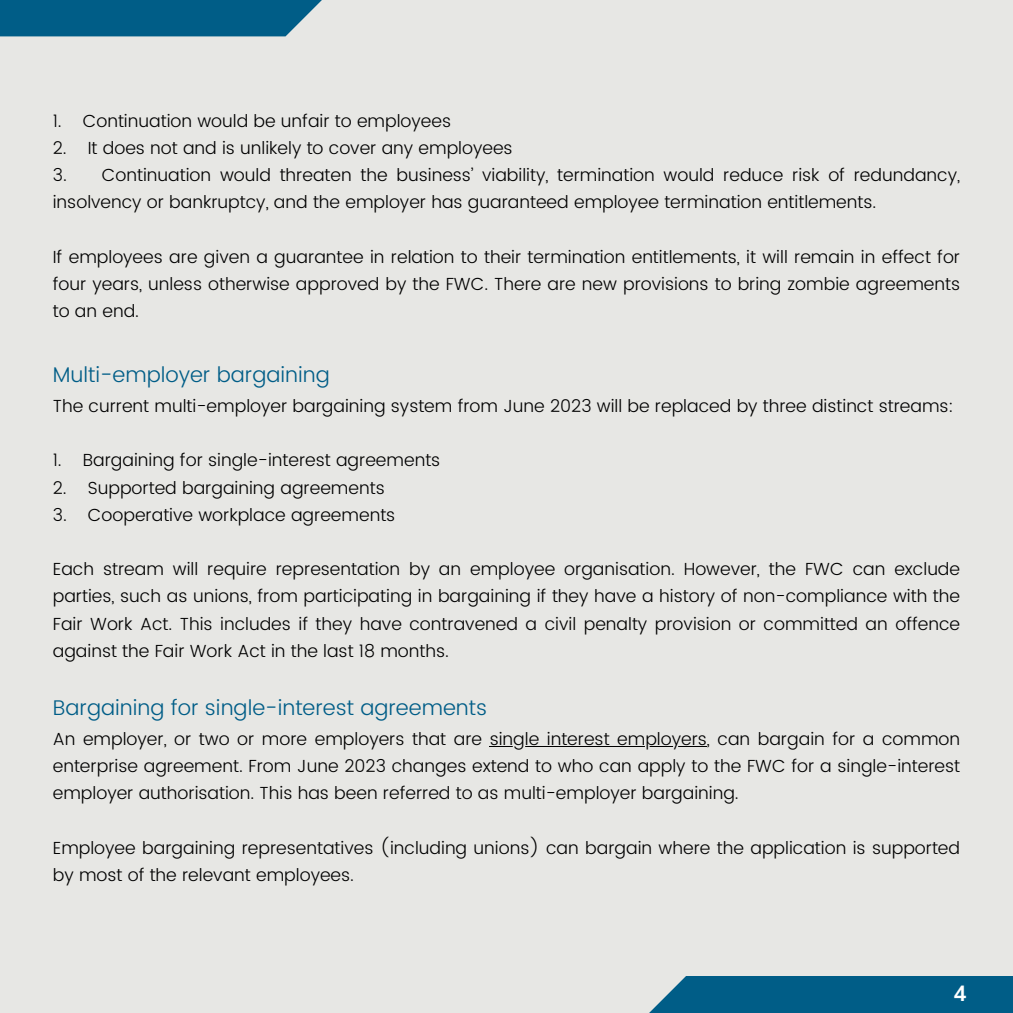
<style>
.page{position:relative;width:1013px;height:1013px;background:#fff}
.page>*{position:absolute;margin:0;border:0;box-sizing:border-box;transform-origin:0 0}
.t1{font:700 21.88px "Nunito Sans 10 pt";color:#fff}
.t2{font:300 21.25px "Poppins";color:#005d87}
.t3{font:300 17.5px/27.2px "Poppins";color:#000}
</style>
<div class="page">
<div style="left:0;top:0;width:1012px;height:1012px;background:#e7e7e4"></div>
<div style="left:647px;top:975px;width:365px;height:37px;background:#005d87"></div>
<div style="left:0;top:0;width:324px;height:36px;background:#005d87"></div>
<hr style="left:489px;top:746px;width:218px;height:1px;background:#000">
<h1 class="t3" style="left:53px;top:107px;width:400px">1. Continuation would be unfair to employees</h1>
<h1 class="t3" style="left:53px;top:134px;width:461px">2. It does not and is unlikely to cover any employees</h1>
<h1 class="t3" style="left:53px;top:162px;width:908px">3. Continuation would threaten the business’ viability, termination would reduce risk of redundancy, insolvency or bankruptcy, and the employer has guaranteed employee termination entitlements.</h1>
<h1 class="t3" style="left:53px;top:243px;width:908px;text-align:justify">If employees are given a guarantee in relation to their termination entitlements, it will remain in effect for four years, unless otherwise approved by the FWC. There are new provisions to bring zombie agreements to an end.</h1>
<h1 class="t2" style="left:53px;top:362px;width:278px">Multi-employer bargaining</h1>
<h1 class="t3" style="left:53px;top:392px;width:902px">The current multi-employer bargaining system from June 2023 will be replaced by three distinct streams:</h1>
<h1 class="t3" style="left:53px;top:447px;width:389px">1. Bargaining for single-interest agreements</h1>
<h1 class="t3" style="left:53px;top:474px;width:333px">2. Supported bargaining agreements</h1>
<h1 class="t3" style="left:53px;top:501px;width:344px">3. Cooperative workplace agreements</h1>
<h1 class="t3" style="left:53px;top:555px;width:908px;text-align:justify">Each stream will require representation by an employee organisation. However, the FWC can exclude parties, such as unions, from participating in bargaining if they have a history of non-compliance with the Fair Work Act. This includes if they have contravened a civil penalty provision or committed an offence against the Fair Work Act in the last 18 months.</h1>
<h1 class="t2" style="left:53px;top:695px;width:436px">Bargaining for single-interest agreements</h1>
<h1 class="t3" style="left:53px;top:725px;width:908px">An employer, or two or more employers that are single interest employers, can bargain for a common</h1>
<h1 class="t3" style="left:53px;top:752px;width:908px">enterprise agreement. From June 2023 changes extend to who can apply to the FWC for a single-interest employer authorisation. This has been referred to as multi-employer bargaining.</h1>
<h1 class="t3" style="left:53px;top:834px;width:908px">Employee bargaining representatives (including unions) can bargain where the application is supported by most of the relevant employees.</h1>
<p class="t1" style="left:953px;top:979px;width:15px">4</p>
</div>
